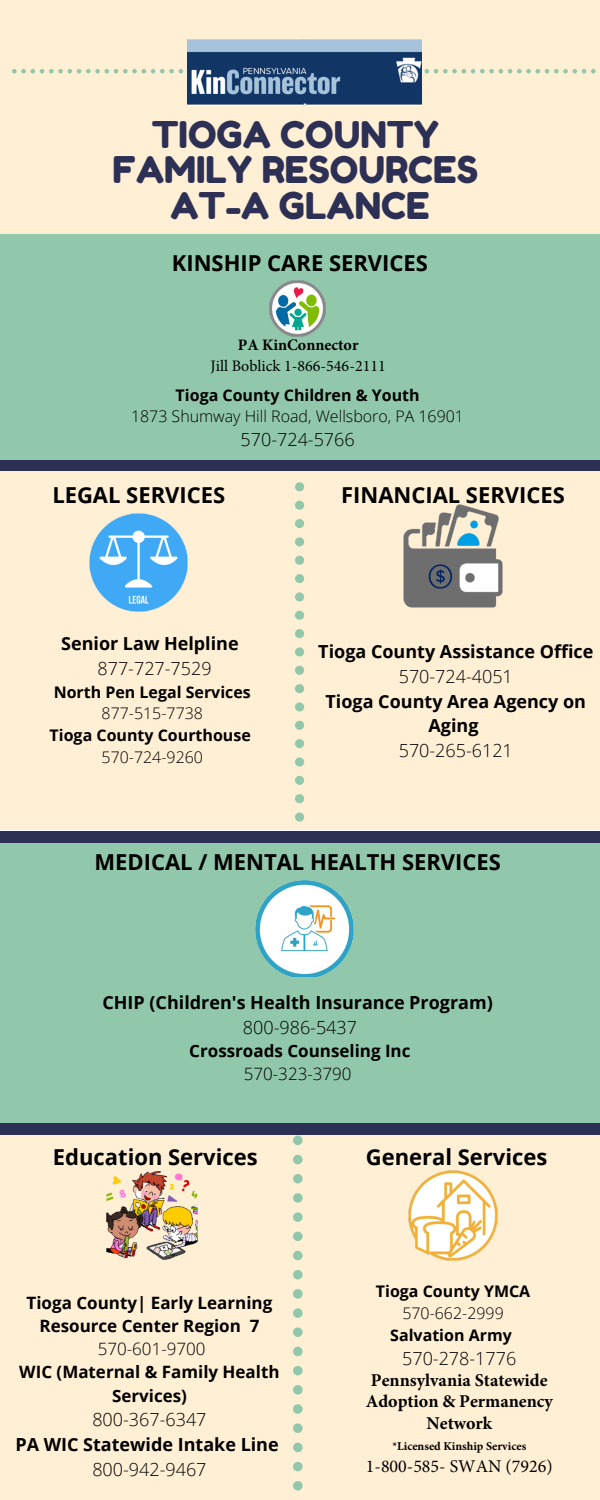
<style>
.page{position:relative;width:600px;height:1500px;background:#fff}
.page>*{position:absolute;margin:0;border:0;box-sizing:border-box;transform-origin:0 0}
.t1{font:36.8px "Fredoka One";color:#2d3055}
.t2{font:700 22px "Open Sans";color:#000}
.t3{font:700 18px/24.8px "Open Sans";color:#000;text-align:center}
.t4{font:300 18px "Open Sans";color:#000}
.t5{font:700 18px/21.4px "Minion Pro";color:#000;text-align:center}
.t6{font:18px "Minion Pro";color:#000}
.t7{font:700 17px/23.2px "Open Sans";color:#000;text-align:center}
.t8{font:300 17px "Open Sans";color:#000}
.t9{font:700 16px "Open Sans";color:#000}
.t10{font:300 16px "Open Sans";color:#000}
.t11{font:16px "Minion Pro";color:#000}
.t12{font:700 16px "Minion Pro";color:#000}
.t13{font:700 12px "Minion Pro";color:#000}
.s1{font-family:"Open Sans";font-weight:300}
</style>
<div class="page">
<div style="left:0;top:843px;width:600px;height:280px;background:#91c8ab"></div>
<div style="left:0;top:460px;width:600px;height:12px;background:#2d3055"></div>
<div style="left:0;top:472px;width:600px;height:358px;background:#ffefd5"></div>
<div style="left:0;top:234px;width:600px;height:226px;background:#91c8ab"></div>
<div style="left:0;top:1136px;width:600px;height:364px;background:#ffefd5"></div>
<div style="left:293px;top:1232px;width:10px;height:9px;background:#91c8ab;border-radius:50%"></div>
<div style="left:293px;top:1251px;width:10px;height:9px;background:#91c8ab;border-radius:50%"></div>
<div style="left:293px;top:1212px;width:10px;height:10px;background:#91c8ab;border-radius:50%"></div>
<div style="left:293px;top:1289px;width:10px;height:10px;background:#91c8ab;border-radius:50%"></div>
<svg style="left:293px;top:1136px;width:10px;height:9px"></svg>
<div style="left:293px;top:1308px;width:10px;height:10px;background:#91c8ab;border-radius:50%"></div>
<div style="left:293px;top:1155px;width:10px;height:9px;background:#91c8ab;border-radius:50%"></div>
<div style="left:293px;top:1174px;width:10px;height:10px;background:#91c8ab;border-radius:50%"></div>
<div style="left:293px;top:1193px;width:10px;height:10px;background:#91c8ab;border-radius:50%"></div>
<div style="left:293px;top:1270px;width:10px;height:9px;background:#91c8ab;border-radius:50%"></div>
<div style="left:293px;top:1423px;width:10px;height:10px;background:#91c8ab;border-radius:50%"></div>
<div style="left:293px;top:1443px;width:10px;height:9px;background:#91c8ab;border-radius:50%"></div>
<div style="left:293px;top:1462px;width:10px;height:9px;background:#91c8ab;border-radius:50%"></div>
<div style="left:293px;top:1481px;width:10px;height:10px;background:#91c8ab;border-radius:50%"></div>
<div style="left:293px;top:1404px;width:10px;height:10px;background:#91c8ab;border-radius:50%"></div>
<div style="left:293px;top:1347px;width:10px;height:9px;background:#91c8ab;border-radius:50%"></div>
<div style="left:293px;top:1366px;width:10px;height:9px;background:#91c8ab;border-radius:50%"></div>
<div style="left:293px;top:1327px;width:10px;height:10px;background:#91c8ab;border-radius:50%"></div>
<div style="left:293px;top:1385px;width:10px;height:10px;background:#91c8ab;border-radius:50%"></div>
<div style="left:0;top:0;width:600px;height:234px;background:#ffefd5"></div>
<svg style="left:12px;top:69px;width:171px;height:5px"></svg>
<svg style="left:425px;top:69px;width:171px;height:5px"></svg>
<img style="left:188px;top:40px;width:234px;height:66px">
<img style="left:270px;top:281px;width:56px;height:56px">
<img style="left:90px;top:514px;width:97px;height:97px">
<img style="left:404px;top:505px;width:99px;height:102px">
<div style="left:0;top:831px;width:600px;height:12px;background:#2d3055"></div>
<div style="left:0;top:1123px;width:600px;height:12px;background:#2d3055"></div>
<div style="left:295px;top:574px;width:9px;height:9px;background:#91c8ab;border-radius:50%"></div>
<div style="left:295px;top:592px;width:9px;height:9px;background:#91c8ab;border-radius:50%"></div>
<div style="left:295px;top:556px;width:9px;height:9px;background:#91c8ab;border-radius:50%"></div>
<div style="left:295px;top:629px;width:9px;height:9px;background:#91c8ab;border-radius:50%"></div>
<svg style="left:295px;top:482px;width:9px;height:9px"></svg>
<div style="left:295px;top:647px;width:9px;height:10px;background:#91c8ab;border-radius:50%"></div>
<div style="left:295px;top:501px;width:9px;height:9px;background:#91c8ab;border-radius:50%"></div>
<div style="left:295px;top:519px;width:9px;height:9px;background:#91c8ab;border-radius:50%"></div>
<div style="left:295px;top:537px;width:9px;height:9px;background:#91c8ab;border-radius:50%"></div>
<div style="left:295px;top:611px;width:9px;height:9px;background:#91c8ab;border-radius:50%"></div>
<div style="left:295px;top:757px;width:9px;height:10px;background:#91c8ab;border-radius:50%"></div>
<div style="left:295px;top:776px;width:9px;height:9px;background:#91c8ab;border-radius:50%"></div>
<div style="left:295px;top:794px;width:9px;height:9px;background:#91c8ab;border-radius:50%"></div>
<div style="left:295px;top:812px;width:9px;height:10px;background:#91c8ab;border-radius:50%"></div>
<div style="left:295px;top:739px;width:9px;height:9px;background:#91c8ab;border-radius:50%"></div>
<div style="left:295px;top:684px;width:9px;height:9px;background:#91c8ab;border-radius:50%"></div>
<div style="left:295px;top:702px;width:9px;height:10px;background:#91c8ab;border-radius:50%"></div>
<div style="left:295px;top:666px;width:9px;height:9px;background:#91c8ab;border-radius:50%"></div>
<div style="left:295px;top:721px;width:9px;height:9px;background:#91c8ab;border-radius:50%"></div>
<img style="left:256px;top:881px;width:97px;height:96px">
<img style="left:106px;top:1171px;width:92px;height:89px">
<img style="left:409px;top:1170px;width:89px;height:90px">
<p class="t1" style="left:152px;top:112px;width:289px">TIOGA COUNTY</p>
<p class="t1" style="left:113px;top:147px;width:367px">FAMILY RESOURCES</p>
<p class="t1" style="left:170px;top:183px;width:261px">AT-A GLANCE</p>
<p class="t2" style="left:172px;top:248px;width:258px">KINSHIP CARE SERVICES</p>
<p class="t12" style="left:238px;top:333px;width:122px">PA KinConnector</p>
<p class="t11" style="left:211px;top:356px;width:177px">Jill Boblick 1-866-546-2111</p>
<p class="t9" style="left:176px;top:384px;width:246px">Tioga County Children &amp; Youth</p>
<p class="t10" style="left:131px;top:405px;width:335px">1873 Shumway Hill Road, Wellsboro, PA 16901</p>
<p class="t4" style="left:241px;top:427px;width:116px">570-724-5766</p>
<p class="t2" style="left:52px;top:480px;width:174px">LEGAL SERVICES</p>
<p class="t2" style="left:341px;top:480px;width:225px">FINANCIAL SERVICES</p>
<p class="t3" style="left:61px;top:631px;width:179px">Senior Law Helpline</p>
<p class="t4" style="left:98px;top:656px;width:116px">877-727-7529</p>
<p class="t9" style="left:54px;top:680px;width:199px">North Pen Legal Services</p>
<p class="t10" style="left:102px;top:702px;width:103px">877-515-7738</p>
<p class="t9" style="left:50px;top:724px;width:203px">Tioga County Courthouse</p>
<p class="t10" style="left:102px;top:746px;width:103px">570-724-9260</p>
<p class="t3" style="left:318px;top:639px;width:277px">Tioga County Assistance Office</p>
<p class="t4" style="left:399px;top:664px;width:116px">570-724-4051</p>
<p class="t3" style="left:326px;top:688px;width:262px">Tioga County Area Agency on<br>Aging</p>
<p class="t4" style="left:399px;top:738px;width:116px">570-265-6121</p>
<p class="t2" style="left:95px;top:847px;width:408px">MEDICAL / MENTAL HEALTH SERVICES</p>
<p class="t3" style="left:102px;top:990px;width:392px">CHIP (Children's Health Insurance Program)</p>
<p class="t4" style="left:243px;top:1014px;width:116px">800-986-5437</p>
<p class="t7" style="left:189px;top:1039px;width:223px">Crossroads Counseling Inc</p>
<p class="t8" style="left:244px;top:1062px;width:109px">570-323-3790</p>
<p class="t2" style="left:53px;top:1142px;width:206px">Education Services</p>
<p class="t2" style="left:366px;top:1142px;width:183px">General Services</p>
<p class="t7" style="left:27px;top:1291px;width:247px">Tioga County| Early Learning<br>Resource Center Region 7</p>
<p class="t8" style="left:98px;top:1337px;width:109px">570-601-9700</p>
<p class="t7" style="left:19px;top:1360px;width:262px">WIC (Maternal &amp; Family Health<br>Services)</p>
<p class="t4" style="left:92px;top:1407px;width:116px">800-367-6347</p>
<p class="t3" style="left:15px;top:1432px;width:265px">PA WIC Statewide Intake Line</p>
<p class="t4" style="left:92px;top:1457px;width:116px">800-942-9467</p>
<p class="t9" style="left:376px;top:1280px;width:156px">Tioga County YMCA</p>
<p class="t10" style="left:402px;top:1302px;width:103px">570-662-2999</p>
<p class="t9" style="left:390px;top:1324px;width:123px">Salvation Army</p>
<p class="t5" style="left:366px;top:1348px;width:189px"><span class="s1">570-278-1776<br></span>Pennsylvania Statewide<br>Adoption &amp; Permanency<br>Network</p>
<p class="t13" style="left:392px;top:1438px;width:135px">*Licensed Kinship Services</p>
<p class="t6" style="left:366px;top:1454px;width:188px">1-800-585- SWAN (7926)</p>
</div>
